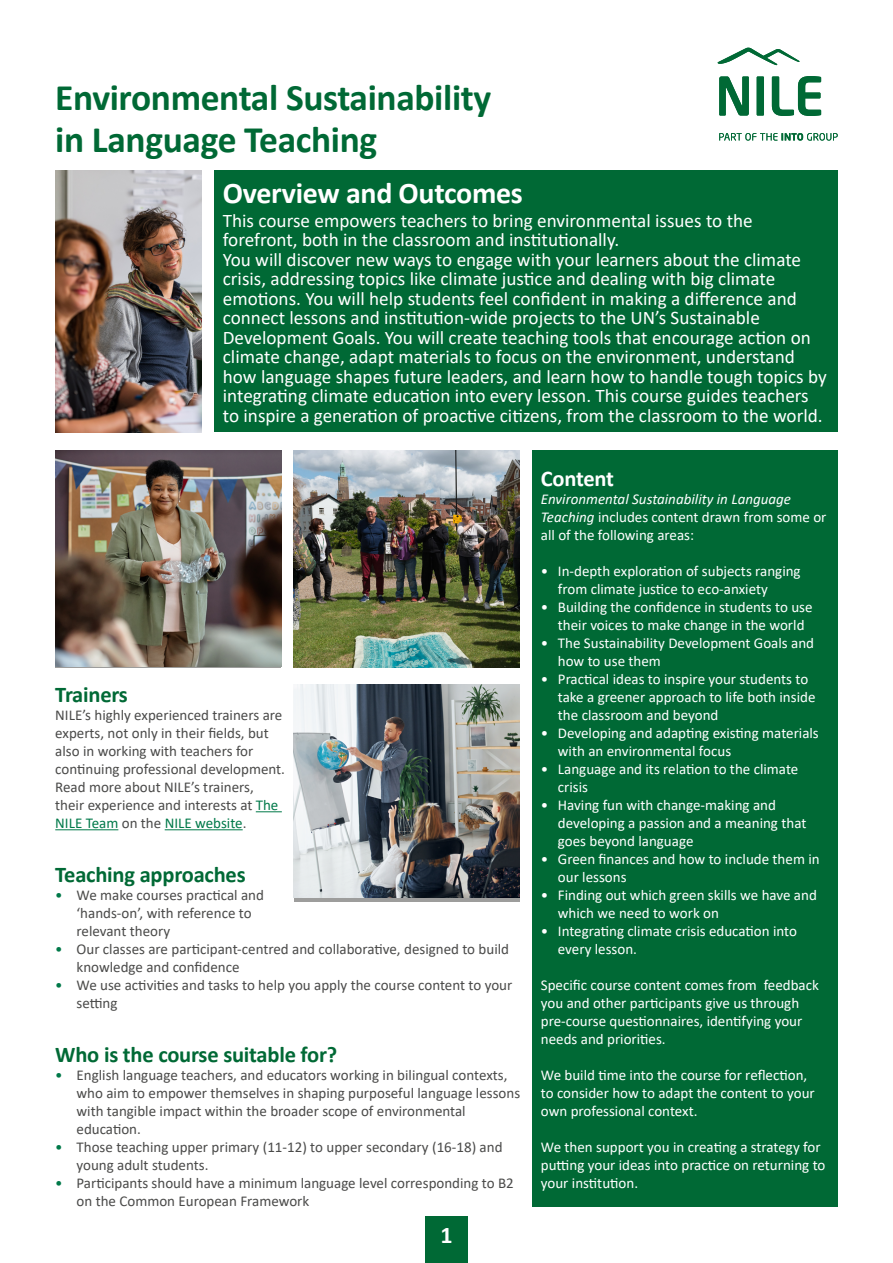
<style>
.page{position:relative;width:893px;height:1263px;background:#fff}
.page>*{position:absolute;margin:0;border:0;box-sizing:border-box;transform-origin:0 0}
.t1{font:700 37.5px/42px "Calibri";letter-spacing:-.01em;color:#006935}
.t2{font:700 30px "Calibri";letter-spacing:-.01em;color:#fff}
.t3{font:700 24px "Calibri";color:#fff}
.t4{font:700 22.5px "Calibri";letter-spacing:-.01em;color:#006935}
.t5{font:700 22.5px "Calibri";letter-spacing:-.015em;color:#fff}
.t6{font:19.2px/19.5px "Calibri";color:#fff}
.t7{font:15px/18px "Calibri";color:#fff}
.t8{font:15px/18px "Calibri";color:#4a4a49}
.s1{color:#007949}
.s2{font-style:italic}
</style>
<div class="page">
<svg style="left:256px;top:811px;width:26px;height:1px"></svg>
<hr style="left:55px;top:829px;width:63px;height:1px;background:#007949">
<hr style="left:165px;top:829px;width:78px;height:1px;background:#007949">
<div style="left:425px;top:1216px;width:43px;height:47px;background:#006935"></div>
<svg style="left:718px;top:48px;width:81px;height:17px"></svg>
<svg style="left:719px;top:133px;width:119px;height:8px"></svg>
<svg style="left:719px;top:76px;width:30px;height:40px"></svg>
<div style="left:757px;top:76px;width:7px;height:40px;background:#006935"></div>
<svg style="left:772px;top:76px;width:49px;height:40px"></svg>
<img style="left:294px;top:450px;width:226px;height:218px">
<img style="left:55px;top:170px;width:147px;height:262px">
<div style="left:214px;top:170px;width:624px;height:262px;background:#006935"></div>
<div style="left:532px;top:450px;width:306px;height:756px;background:#006935"></div>
<img style="left:294px;top:684px;width:226px;height:214px">
<img style="left:55px;top:450px;width:226px;height:216px">
<h1 class="t1" style="left:55px;top:76px;width:437px">Environmental Sustainability in Language Teaching</h1>
<h2 class="t2" style="left:223px;top:172px;width:302px">Overview and Outcomes</h2>
<p class="t6" style="left:223px;top:210px;width:605px">This course empowers teachers to bring environmental issues to the forefront, both in the classroom and institutionally.<br>You will discover new ways to engage with your learners about the climate crisis, addressing topics like climate justice and dealing with big climate emotions. You will help students feel confident in making a difference and connect lessons and institution-wide projects to the UN’s Sustainable Development Goals. You will create teaching tools that encourage action on climate change, adapt materials to focus on the environment, understand how language shapes future leaders, and learn how to handle tough topics by integrating climate education into every lesson. This course guides teachers to inspire a generation of proactive citizens, from the classroom to the world.</p>
<h3 class="t4" style="left:55px;top:679px;width:74px">Trainers</h3>
<p class="t8" style="left:55px;top:706px;width:231px">NILE’s highly experienced trainers are experts, not only in their fields, but also in working with teachers for continuing professional development.<br>Read more about NILE’s trainers, their experience and interests at <span class="s1">The NILE Team</span> on the <span class="s1">NILE website</span>.</p>
<h3 class="t4" style="left:55px;top:859px;width:192px">Teaching approaches</h3>
<p class="t8" style="left:77px;top:886px;width:189px;text-indent:-21px"><span class="s1">•</span> We make courses practical and ‘hands-on’, with reference to relevant theory</p>
<p class="t8" style="left:77px;top:940px;width:434px;text-indent:-21px"><span class="s1">•</span> Our classes are participant-centred and collaborative, designed to build knowledge and confidence</p>
<p class="t8" style="left:77px;top:976px;width:437px;text-indent:-21px"><span class="s1">•</span> We use activities and tasks to help you apply the course content to your setting</p>
<h3 class="t4" style="left:55px;top:1039px;width:283px">Who is the course suitable for?</h3>
<p class="t8" style="left:77px;top:1066px;width:445px;text-indent:-21px"><span class="s1">•</span> English language teachers, and educators working in bilingual contexts, who aim to empower themselves in shaping purposeful language lessons with tangible impact within the broader scope of environmental education.</p>
<p class="t8" style="left:77px;top:1138px;width:427px;text-indent:-21px"><span class="s1">•</span> Those teaching upper primary (11-12) to upper secondary (16-18) and young adult students.</p>
<p class="t8" style="left:77px;top:1174px;width:439px;text-indent:-21px"><span class="s1">•</span> Participants should have a minimum language level corresponding to B2 on the Common European Framework</p>
<h3 class="t3" style="left:440px;top:1218px;width:14px">1</h3>
<h3 class="t5" style="left:541px;top:463px;width:75px">Content</h3>
<p class="t7" style="left:541px;top:490px;width:287px"><span class="s2">Environmental Sustainability in Language<br>Teaching</span> includes content drawn from some or all of the following areas:</p>
<p class="t7" style="left:558px;top:562px;width:244px;text-indent:-17px">• In-depth exploration of subjects ranging from climate justice to eco-anxiety</p>
<p class="t7" style="left:541px;top:598px;width:273px;text-align:center">• Building the confidence in students to use their voices to make change in the world</p>
<p class="t7" style="left:558px;top:634px;width:258px;text-indent:-17px">• The Sustainability Development Goals and how to use them</p>
<p class="t7" style="left:558px;top:670px;width:259px;text-indent:-17px">• Practical ideas to inspire your students to take a greener approach to life both inside the classroom and beyond</p>
<p class="t7" style="left:558px;top:724px;width:262px;text-indent:-17px">• Developing and adapting existing materials with an environmental focus</p>
<p class="t7" style="left:558px;top:760px;width:242px;text-indent:-17px">• Language and its relation to the climate crisis</p>
<p class="t7" style="left:558px;top:796px;width:250px;text-indent:-17px">• Having fun with change-making and developing a passion and a meaning that goes beyond language</p>
<p class="t7" style="left:558px;top:850px;width:263px;text-indent:-17px">• Green finances and how to include them in our lessons</p>
<p class="t7" style="left:558px;top:886px;width:260px;text-indent:-17px">• Finding out which green skills we have and which we need to work on</p>
<p class="t7" style="left:558px;top:922px;width:241px;text-indent:-17px">• Integrating climate crisis education into every lesson.</p>
<p class="t7" style="left:541px;top:976px;width:280px">Specific course content comes from feedback you and other participants give us through pre-course questionnaires, identifying your needs and priorities.</p>
<p class="t7" style="left:541px;top:1066px;width:275px">We build time into the course for reflection, to consider how to adapt the content to your own professional context.</p>
<p class="t7" style="left:541px;top:1138px;width:286px">We then support you in creating a strategy for putting your ideas into practice on returning to your institution.</p>
</div>
